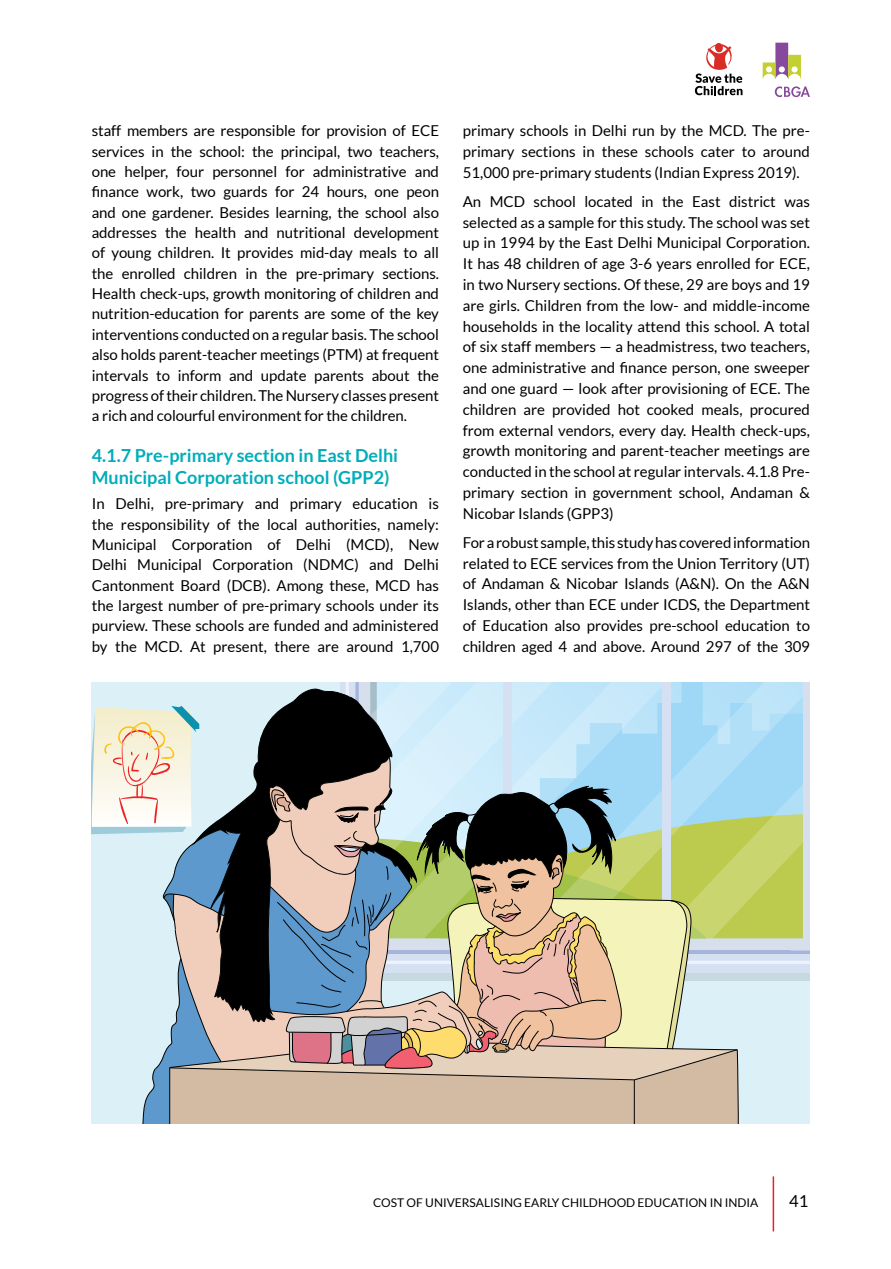
<style>
.page{position:relative;width:891px;height:1269px;background:#fff}
.page>*{position:absolute;margin:0;border:0;box-sizing:border-box;transform-origin:0 0}
.t1{font:700 18px/21.8px "Lato";color:#00adbb}
.t2{font:16.5px "Lato";color:#000}
.t3{font:15px/20.9px "Lato";color:#000;text-align:justify}
.t4{font:12px "Lato";color:#000}
</style>
<div class="page">
<svg style="left:695px;top:43px;width:48px;height:52px"></svg>
<svg style="left:763px;top:43px;width:38px;height:36px"></svg>
<svg style="left:775px;top:86px;width:35px;height:11px"></svg>
<svg style="left:92px;top:682px;width:711px;height:441px;background:#b4bab0"></svg>
<hr style="left:773px;top:1176px;width:1px;height:55px;background:#ed1d24">
<p class="t3" style="left:92px;top:121px;width:349px;line-height:20.4px">staff members are responsible for provision of ECE services in the school: the principal, two teachers, one helper, four personnel for administrative and finance work, two guards for 24 hours, one peon and one gardener. Besides learning, the school also addresses the health and nutritional development of young children. It provides mid-day meals to all the enrolled children in the pre-primary sections.<br>Health check-ups, growth monitoring of children and nutrition-education for parents are some of the key interventions conducted on a regular basis. The school also holds parent-teacher meetings (PTM) at frequent intervals to inform and update parents about the progress of their children. The Nursery classes present a rich and colourful environment for the children.</p>
<p class="t1" style="left:92px;top:444px;width:308px">4.1.7 Pre-primary section in East Delhi<br>Municipal Corporation school (GPP2)</p>
<p class="t3" style="left:92px;top:494px;width:349px;line-height:20.4px">In Delhi, pre-primary and primary education is the responsibility of the local authorities, namely:<br>Municipal Corporation of Delhi (MCD), New Delhi Municipal Corporation (NDMC) and Delhi Cantonment Board (DCB). Among these, MCD has the largest number of pre-primary schools under its purview. These schools are funded and administered by the MCD. At present, there are around 1,700</p>
<p class="t3" style="left:463px;top:120px;width:349px">primary schools in Delhi run by the MCD. The pre&shy;primary sections in these schools cater to around 51,000 pre-primary students (Indian Express 2019).</p>
<p class="t3" style="left:463px;top:191px;width:349px">An MCD school located in the East district was selected as a sample for this study. The school was set up in 1994 by the East Delhi Municipal Corporation.<br>It has 48 children of age 3-6 years enrolled for ECE, in two Nursery sections. Of these, 29 are boys and 19 are girls. Children from the low- and middle-income households in the locality attend this school. A total of six staff members — a headmistress, two teachers, one administrative and finance person, one sweeper and one guard — look after provisioning of ECE. The children are provided hot cooked meals, procured from external vendors, every day. Health check-ups, growth monitoring and parent-teacher meetings are conducted in the school at regular intervals. 4.1.8 Pre&shy;primary section in government school, Andaman &amp; Nicobar Islands (GPP3)</p>
<p class="t3" style="left:463px;top:532px;width:349px">For a robust sample, this study has covered information related to ECE services from the Union Territory (UT) of Andaman &amp; Nicobar Islands (A&amp;N). On the A&amp;N Islands, other than ECE under ICDS, the Department of Education also provides pre-school education to children aged 4 and above. Around 297 of the 309</p>
<p class="t4" style="left:373px;top:1196px;width:387px">COST OF UNIVERSALISING EARLY CHILDHOOD EDUCATION IN INDIA</p>
<p class="t2" style="left:789px;top:1192px;width:21px">41</p>
</div>
